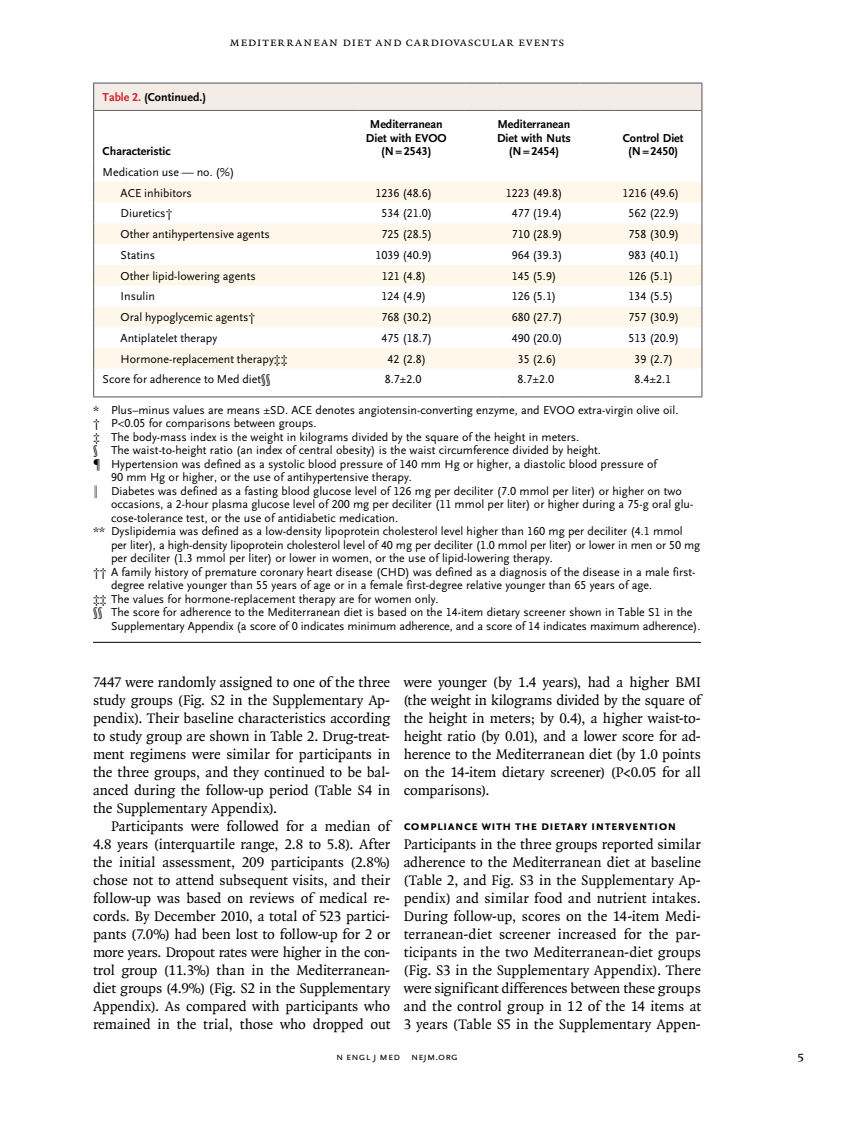
<style>
.page{position:relative;width:851px;height:1134px;background:#fff}
.page>*{position:absolute;margin:0;border:0;box-sizing:border-box;transform-origin:0 0}
.t1{font:15px/18px "OTNEJM Quadraat";letter-spacing:-.005em;color:#000;text-align:justify}
.t2{font:14.25px "OTNEJM Quadraat Cap";color:#000}
.t3{font:700 13.5px "OTNEJM Scala Sans Small LF Cap";letter-spacing:.015em;color:#000}
.t4{font:12.75px "OTNEJM Quadraat Small Cap";letter-spacing:.06em;color:#000}
.t5{font:12px/20.7px "OTNEJM Scala Sans LF";color:#000}
.t6{font:700 12px/13.5px "OTNEJM Scala Sans LF";color:#000;text-align:center}
.t7{font:10.8px "OTNEJM Scala Sans LF Cap";letter-spacing:.01em;color:#000}
.s1{color:#d2232a}
</style>
<div class="page">
<hr style="left:93px;top:642px;width:607px;height:1px;background:#000">
<div style="left:94px;top:83px;width:608px;height:27px;background:#f4ede7"></div>
<svg style="left:94px;top:182px;width:607px;height:187px;fill:#fff7e9"></svg>
<hr style="left:93px;top:82px;width:264px;height:2px;background:#636466">
<svg style="left:93px;top:84px;width:1px;height:26px"></svg>
<hr style="left:357px;top:82px;width:107px;height:2px;background:#636466">
<hr style="left:464px;top:82px;width:32px;height:2px;background:#636466">
<hr style="left:496px;top:82px;width:84px;height:2px;background:#636466">
<hr style="left:580px;top:82px;width:33px;height:2px;background:#636466">
<hr style="left:613px;top:82px;width:89px;height:2px;background:#636466">
<svg style="left:701px;top:84px;width:1px;height:26px"></svg>
<hr style="left:93px;top:110px;width:1px;height:51px;background:#636466">
<hr style="left:701px;top:110px;width:1px;height:51px;background:#636466">
<hr style="left:93px;top:396px;width:264px;height:1px;background:#636466">
<hr style="left:357px;top:396px;width:107px;height:1px;background:#636466">
<hr style="left:464px;top:396px;width:32px;height:1px;background:#636466">
<hr style="left:496px;top:396px;width:84px;height:1px;background:#636466">
<hr style="left:580px;top:396px;width:33px;height:1px;background:#636466">
<hr style="left:613px;top:396px;width:89px;height:1px;background:#636466">
<hr style="left:94px;top:110px;width:263px;height:1px;background:#636466">
<hr style="left:357px;top:110px;width:107px;height:1px;background:#636466">
<hr style="left:464px;top:110px;width:32px;height:1px;background:#636466">
<hr style="left:496px;top:110px;width:84px;height:1px;background:#636466">
<hr style="left:580px;top:110px;width:33px;height:1px;background:#636466">
<hr style="left:613px;top:110px;width:88px;height:1px;background:#636466">
<svg style="left:93px;top:161px;width:1px;height:235px"></svg>
<svg style="left:701px;top:161px;width:1px;height:235px"></svg>
<p class="t6" style="left:103px;top:91px;width:105px"><span class="s1">Table 2.</span> (Continued.)</p>
<p class="t6" style="left:103px;top:145px;width:70px">Characteristic</p>
<p class="t4" style="left:230px;top:35px;width:336px">Mediterranean Diet and Cardiovascular Events</p>
<p class="t6" style="left:366px;top:118px;width:82px">Mediterranean<br>Diet with EVOO (N=2543)</p>
<p class="t6" style="left:497px;top:118px;width:75px">Mediterranean<br>Diet with Nuts (N=2454)</p>
<p class="t6" style="left:622px;top:131px;width:62px">Control Diet (N=2450)</p>
<p class="t5" style="left:121px;top:162px;width:115px;text-indent:-18px">Medication use — no. (%)<br>ACE inhibitors</p>
<p class="t5" style="left:375px;top:183px;width:58px">1236 (48.6)</p>
<p class="t5" style="left:506px;top:183px;width:58px">1223 (49.8)</p>
<p class="t5" style="left:622px;top:183px;width:58px">1216 (49.6)</p>
<p class="t5" style="left:121px;top:203px;width:53px">Diuretics†</p>
<p class="t5" style="left:381px;top:203px;width:52px">534 (21.0)</p>
<p class="t5" style="left:512px;top:203px;width:52px">477 (19.4)</p>
<p class="t5" style="left:628px;top:203px;width:52px">562 (22.9)</p>
<p class="t5" style="left:121px;top:224px;width:151px">Other antihypertensive agents</p>
<p class="t5" style="left:381px;top:224px;width:52px">725 (28.5)</p>
<p class="t5" style="left:512px;top:224px;width:52px">710 (28.9)</p>
<p class="t5" style="left:628px;top:224px;width:52px">758 (30.9)</p>
<p class="t5" style="left:121px;top:245px;width:36px">Statins</p>
<p class="t5" style="left:375px;top:245px;width:58px">1039 (40.9)</p>
<p class="t5" style="left:512px;top:245px;width:52px">964 (39.3)</p>
<p class="t5" style="left:628px;top:245px;width:52px">983 (40.1)</p>
<p class="t5" style="left:121px;top:266px;width:137px">Other lipid-lowering agents</p>
<p class="t5" style="left:381px;top:266px;width:46px">121 (4.8)</p>
<p class="t5" style="left:512px;top:266px;width:46px">145 (5.9)</p>
<p class="t5" style="left:628px;top:266px;width:46px">126 (5.1)</p>
<p class="t5" style="left:121px;top:286px;width:36px">Insulin</p>
<p class="t5" style="left:381px;top:286px;width:46px">124 (4.9)</p>
<p class="t5" style="left:512px;top:286px;width:46px">126 (5.1)</p>
<p class="t5" style="left:628px;top:286px;width:46px">134 (5.5)</p>
<p class="t5" style="left:121px;top:307px;width:136px">Oral hypoglycemic agents†</p>
<p class="t5" style="left:381px;top:307px;width:52px">768 (30.2)</p>
<p class="t5" style="left:512px;top:307px;width:52px">680 (27.7)</p>
<p class="t5" style="left:628px;top:307px;width:52px">757 (30.9)</p>
<p class="t5" style="left:121px;top:328px;width:98px">Antiplatelet therapy</p>
<p class="t5" style="left:381px;top:328px;width:52px">475 (18.7)</p>
<p class="t5" style="left:512px;top:328px;width:52px">490 (20.0)</p>
<p class="t5" style="left:628px;top:328px;width:52px">513 (20.9)</p>
<p class="t5" style="left:121px;top:349px;width:168px">Hormone-replacement therapy‡‡</p>
<p class="t5" style="left:387px;top:349px;width:40px">42 (2.8)</p>
<p class="t5" style="left:518px;top:349px;width:40px">35 (2.6)</p>
<p class="t5" style="left:634px;top:349px;width:40px">39 (2.7)</p>
<p class="t5" style="left:103px;top:369px;width:169px">Score for adherence to Med diet§§</p>
<p class="t5" style="left:384px;top:369px;width:38px">8.7±2.0</p>
<p class="t5" style="left:517px;top:369px;width:38px">8.7±2.0</p>
<p class="t5" style="left:634px;top:369px;width:38px">8.4±2.1</p>
<p class="t5" style="left:93px;top:400px;width:587px">* Plus–minus values are means ±SD. ACE denotes angiotensin-converting enzyme, and EVOO extra-virgin olive oil.</p>
<p class="t5" style="left:93px;top:413px;width:225px">† P&lt;0.05 for comparisons between groups.</p>
<p class="t5" style="left:93px;top:427px;width:487px">‡ The body-mass index is the weight in kilograms divided by the square of the height in meters.</p>
<p class="t5" style="left:93px;top:440px;width:509px">§ The waist-to-height ratio (an index of central obesity) is the waist circumference divided by height.</p>
<p class="t5" style="left:93px;top:454px;width:565px">¶ Hypertension was defined as a systolic blood pressure of 140 mm Hg or higher, a diastolic blood pressure of</p>
<p class="t5" style="left:111px;top:467px;width:302px">90 mm Hg or higher, or the use of antihypertensive therapy.</p>
<p class="t5" style="left:93px;top:481px;width:590px">‖ Diabetes was defined as a fasting blood glucose level of 126 mg per deciliter (7.0 mmol per liter) or higher on two</p>
<p class="t5" style="left:111px;top:494px;width:583px">occasions, a 2-hour plasma glucose level of 200 mg per deciliter (11 mmol per liter) or higher during a 75-g oral glu-</p>
<p class="t5" style="left:111px;top:508px;width:288px">cose-tolerance test, or the use of antidiabetic medication.</p>
<p class="t5" style="left:93px;top:521px;width:591px">** Dyslipidemia was defined as a low-density lipoprotein cholesterol level higher than 160 mg per deciliter (4.1 mmol</p>
<p class="t5" style="left:111px;top:535px;width:590px">per liter), a high-density lipoprotein cholesterol level of 40 mg per deciliter (1.0 mmol per liter) or lower in men or 50 mg</p>
<p class="t5" style="left:111px;top:548px;width:443px">per deciliter (1.3 mmol per liter) or lower in women, or the use of lipid-lowering therapy.</p>
<p class="t5" style="left:93px;top:562px;width:604px">†† A family history of premature coronary heart disease (CHD) was defined as a diagnosis of the disease in a male first-</p>
<p class="t5" style="left:111px;top:575px;width:542px">degree relative younger than 55 years of age or in a female first-degree relative younger than 65 years of age.</p>
<p class="t5" style="left:93px;top:589px;width:347px">‡‡ The values for hormone-replacement therapy are for women only.</p>
<p class="t5" style="left:93px;top:602px;width:601px">§§ The score for adherence to the Mediterranean diet is based on the 14-item dietary screener shown in Table S1 in the</p>
<p class="t5" style="left:111px;top:616px;width:591px">Supplementary Appendix (a score of 0 indicates minimum adherence, and a score of 14 indicates maximum adherence).</p>
<p class="t1" style="left:93px;top:673px;width:298px">7447 were randomly assigned to one of the three study groups (Fig. S2 in the Supplementary Ap&shy;pendix). Their baseline characteristics according to study group are shown in Table 2. Drug-treat&shy;ment regimens were similar for participants in the three groups, and they continued to be bal&shy;anced during the follow-up period (Table S4 in the Supplementary Appendix).</p>
<p class="t1" style="left:93px;top:817px;width:299px;text-indent:18px">Participants were followed for a median of 4.8 years (interquartile range, 2.8 to 5.8). After the initial assessment, 209 participants (2.8%) chose not to attend subsequent visits, and their follow-up was based on reviews of medical re&shy;cords. By December 2010, a total of 523 partici&shy;pants (7.0%) had been lost to follow-up for 2 or more years. Dropout rates were higher in the con&shy;trol group (11.3%) than in the Mediterranean&shy;diet groups (4.9%) (Fig. S2 in the Supplementary Appendix). As compared with participants who remained in the trial, those who dropped out</p>
<p class="t1" style="left:403px;top:673px;width:299px">were younger (by 1.4 years), had a higher BMI (the weight in kilograms divided by the square of the height in meters; by 0.4), a higher waist-to&shy;height ratio (by 0.01), and a lower score for ad&shy;herence to the Mediterranean diet (by 1.0 points on the 14-item dietary screener) (P&lt;0.05 for all comparisons).</p>
<p class="t3" style="left:404px;top:818px;width:274px">Compliance with the Dietary Intervention</p>
<p class="t1" style="left:404px;top:835px;width:299px">Participants in the three groups reported similar adherence to the Mediterranean diet at baseline (Table 2, and Fig. S3 in the Supplementary Ap&shy;pendix) and similar food and nutrient intakes.<br>During follow-up, scores on the 14-item Medi&shy;terranean-diet screener increased for the par&shy;ticipants in the two Mediterranean-diet groups (Fig. S3 in the Supplementary Appendix). There were significant differences between these groups and the control group in 12 of the 14 items at 3 years (Table S5 in the Supplementary Appen-</p>
<p class="t7" style="left:336px;top:1050px;width:123px">n engl j med nejm.org</p>
<p class="t2" style="left:797px;top:1048px;width:9px">5</p>
</div>
